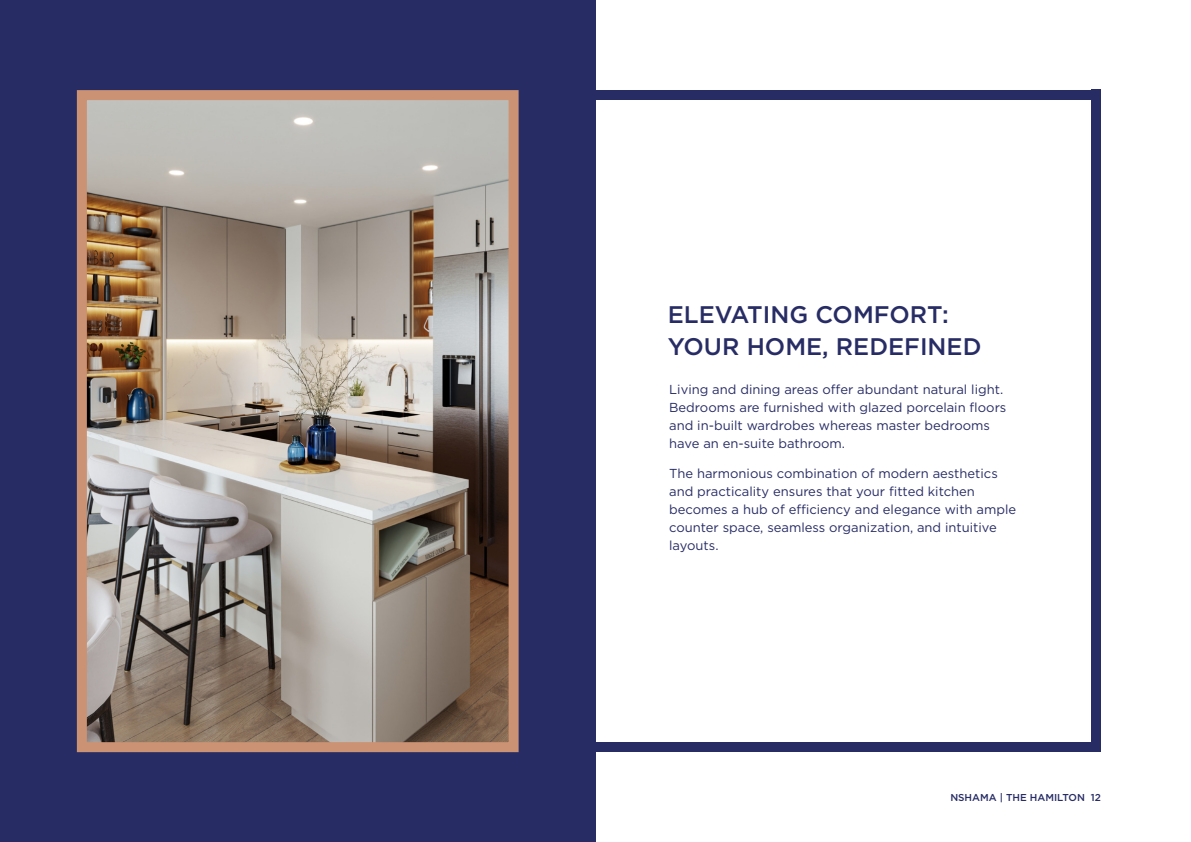
<style>
.page{position:relative;width:1191px;height:842px;background:#fff}
.page>*{position:absolute;margin:0;border:0;box-sizing:border-box;transform-origin:0 0}
.t1{font:500 24px/32px "Gotham";color:#272c65}
.t2{font:13px/18px "Gotham";color:#272c65}
.t3{font:500 10px "Gotham";color:#272c65}
</style>
<div class="page">
<div style="left:0;top:0;width:595px;height:842px;background:#272c65"></div>
<img style="left:88px;top:101px;width:419px;height:640px">
<div style="left:77px;top:90px;width:441px;height:662px;border:10px solid #cb9273"></div>
<div style="left:595px;top:742px;width:506px;height:10px;background:#272c65"></div>
<div style="left:1091px;top:90px;width:10px;height:662px;background:#272c65"></div>
<div style="left:595px;top:90px;width:506px;height:10px;background:#272c65"></div>
<h1 class="t1" style="left:668px;top:299px;width:315px">ELEVATING COMFORT:<br>YOUR HOME, REDEFINED</h1>
<p class="t2" style="left:669px;top:381px;width:339px">Living and dining areas offer abundant natural light.<br>Bedrooms are furnished with glazed porcelain floors and in-built wardrobes whereas master bedrooms have an en-suite bathroom.</p>
<p class="t2" style="left:669px;top:465px;width:348px">The harmonious combination of modern aesthetics and practicality ensures that your fitted kitchen becomes a hub of efficiency and elegance with ample counter space, seamless organization, and intuitive layouts.</p>
<p class="t3" style="left:950px;top:793px;width:152px">NSHAMA | THE HAMILTON 12</p>
</div>
